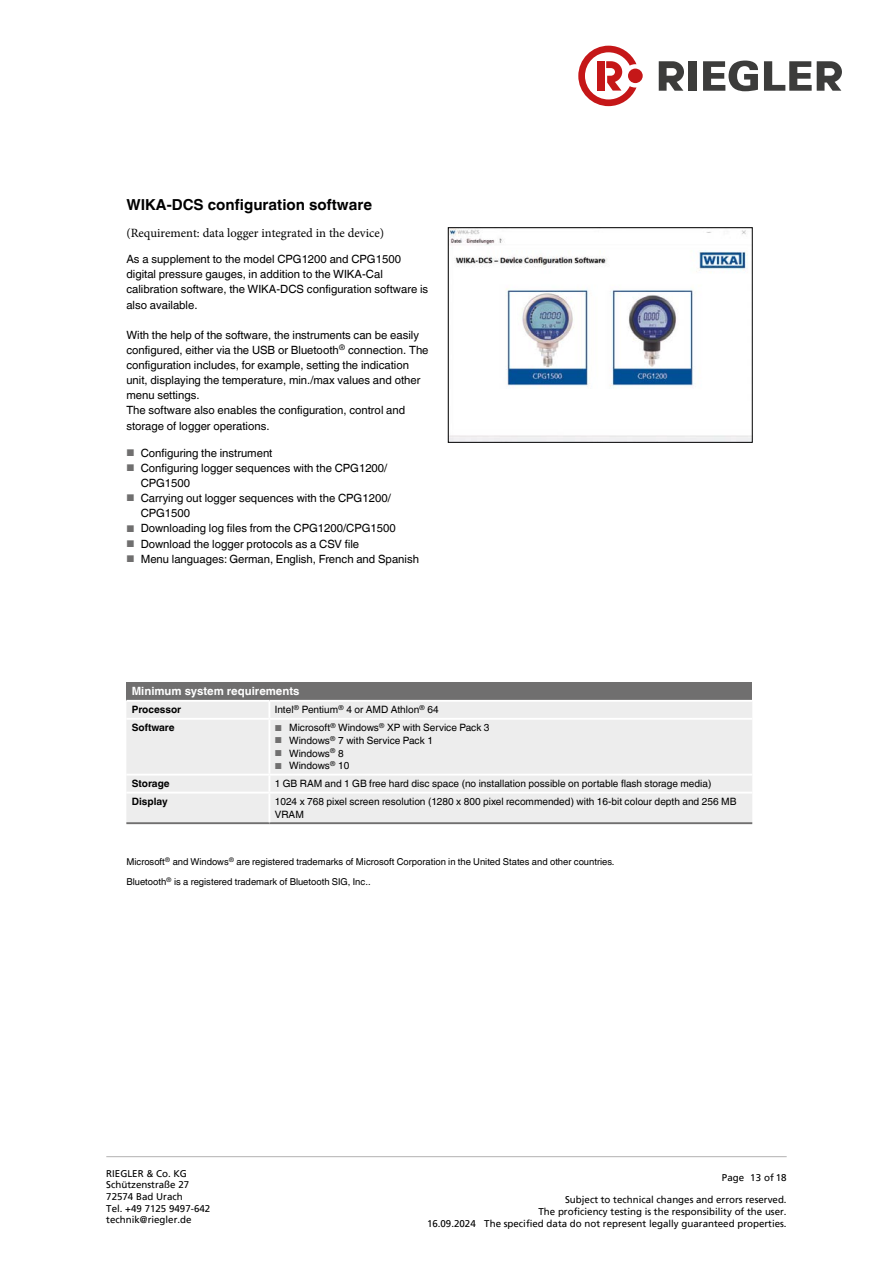
<style>
.page{position:relative;width:893px;height:1263px;background:#fff}
.page>*{position:absolute;margin:0;border:0;box-sizing:border-box;transform-origin:0 0}
.t1{font:700 15.15px "Helvetica World";color:#000}
.t2{font:12.6px "Minion Pro";color:#000}
.t3{font:11.4px/15.1px "Helvetica World";color:#000}
.t4{font:700 11.4px "Helvetica World";color:#fff}
.t5{font:10.05px/12.6px "Helvetica World";color:#000}
.t6{font:700 10.05px "Helvetica World";color:#000}
.t7{font:9.75px/11.7px "Frutiger LT Pro";color:#000}
.t8{font:9.45px/20.7px "Helvetica World";color:#000}
.s1{font-size:9.6px;color:#706f6f}
.s2{font-size:8.55px;color:#706f6f}
</style>
<div class="page">
<svg style="left:659px;top:61px;width:25px;height:30px"></svg>
<div style="left:689px;top:61px;width:8px;height:30px;background:#3c3c3b"></div>
<svg style="left:703px;top:61px;width:55px;height:30px"></svg>
<svg style="left:764px;top:61px;width:78px;height:30px"></svg>
<svg style="left:578px;top:46px;width:58px;height:60px"></svg>
<div style="left:628px;top:69px;width:15px;height:14px;background:#c51718;border-radius:50%"></div>
<hr style="left:106px;top:1156px;width:681px;height:1px;background:#b3b2b2">
<div style="left:126px;top:682px;width:626px;height:19px;background:#706f6f"></div>
<div style="left:126px;top:702px;width:626px;height:120px;background:#ededed"></div>
<hr style="left:126px;top:822px;width:143px;height:2px;background:#706f6f">
<hr style="left:269px;top:822px;width:483px;height:2px;background:#706f6f">
<hr style="left:126px;top:700px;width:143px;height:2px;background:#fff">
<hr style="left:269px;top:700px;width:483px;height:2px;background:#fff">
<svg style="left:268px;top:702px;width:2px;height:16px"></svg>
<hr style="left:126px;top:718px;width:143px;height:2px;background:#fff">
<hr style="left:269px;top:718px;width:483px;height:2px;background:#fff">
<hr style="left:268px;top:720px;width:2px;height:54px;background:#fff">
<hr style="left:126px;top:774px;width:143px;height:1px;background:#fff">
<hr style="left:269px;top:774px;width:483px;height:1px;background:#fff">
<svg style="left:268px;top:775px;width:2px;height:17px"></svg>
<hr style="left:126px;top:792px;width:143px;height:1px;background:#fff">
<hr style="left:269px;top:792px;width:483px;height:1px;background:#fff">
<hr style="left:268px;top:793px;width:2px;height:29px;background:#fff">
<img style="left:450px;top:230px;width:300px;height:210px">
<h1 class="t1" style="left:126px;top:196px;width:247px">WIKA-DCS configuration software</h1>
<p class="t2" style="left:126px;top:225px;width:259px">(Requirement: data logger integrated in the device)</p>
<p class="t3" style="left:126px;top:252px;width:303px">As a supplement to the model CPG1200 and CPG1500 digital pressure gauges, in addition to the WIKA-Cal calibration software, the WIKA-DCS configuration software is also available.</p>
<p class="t3" style="left:126px;top:327px;width:304px">With the help of the software, the instruments can be easily configured, either via the USB or Bluetooth<sup>®</sup> connection. The configuration includes, for example, setting the indication unit, displaying the temperature, min./max values and other menu settings.<br>The software also enables the configuration, control and storage of logger operations.</p>
<p class="t3" style="left:126px;top:445px;width:148px"><span class="s1">■</span> Configuring the instrument</p>
<p class="t3" style="left:141px;top:460px;width:248px;text-indent:-14px"><span class="s1">■</span> Configuring logger sequences with the CPG1200/<br>CPG1500</p>
<p class="t3" style="left:141px;top:491px;width:252px;text-indent:-14px"><span class="s1">■</span> Carrying out logger sequences with the CPG1200/<br>CPG1500</p>
<p class="t3" style="left:126px;top:521px;width:271px"><span class="s1">■</span> Downloading log files from the CPG1200/CPG1500</p>
<p class="t3" style="left:126px;top:536px;width:234px"><span class="s1">■</span> Download the logger protocols as a CSV file</p>
<p class="t3" style="left:126px;top:551px;width:294px"><span class="s1">■</span> Menu languages: German, English, French and Spanish</p>
<p class="t4" style="left:132px;top:685px;width:169px">Minimum system requirements</p>
<p class="t6" style="left:132px;top:704px;width:51px">Processor</p>
<p class="t5" style="left:275px;top:704px;width:166px">Intel<sup>®</sup> Pentium<sup>®</sup> 4 or AMD Athlon<sup>®</sup> 64</p>
<p class="t6" style="left:132px;top:722px;width:44px">Software</p>
<p class="t5" style="left:275px;top:722px;width:216px"><span class="s2">■</span> Microsoft<sup>®</sup> Windows<sup>®</sup> XP with Service Pack 3</p>
<p class="t5" style="left:275px;top:734px;width:160px"><span class="s2">■</span> Windows<sup>®</sup> 7 with Service Pack 1</p>
<p class="t5" style="left:275px;top:747px;width:71px"><span class="s2">■</span> Windows<sup>®</sup> 8</p>
<p class="t5" style="left:275px;top:759px;width:76px"><span class="s2">■</span> Windows<sup>®</sup> 10</p>
<p class="t6" style="left:132px;top:778px;width:40px">Storage</p>
<p class="t5" style="left:275px;top:777px;width:438px">1 GB RAM and 1 GB free hard disc space (no installation possible on portable flash storage media)</p>
<p class="t6" style="left:132px;top:796px;width:37px">Display</p>
<p class="t5" style="left:275px;top:795px;width:463px">1024 x 768 pixel screen resolution (1280 x 800 pixel recommended) with 16-bit colour depth and 256 MB<br>VRAM</p>
<p class="t8" style="left:126px;top:851px;width:490px">Microsoft<sup>®</sup> and Windows<sup>®</sup> are registered trademarks of Microsoft Corporation in the United States and other countries.<br>Bluetooth<sup>®</sup> is a registered trademark of Bluetooth SIG, Inc..</p>
<p class="t7" style="left:106px;top:1167px;width:105px">RIEGLER &amp; Co. KG<br>Schützenstraße 27<br>72574 Bad Urach<br>Tel. +49 7125 9497-642 technik@riegler.de</p>
<p class="t7" style="left:427px;top:1217px;width:50px">16.09.2024</p>
<p class="t7" style="left:722px;top:1172px;width:66px">Page 13 of 18</p>
<p class="t7" style="left:484px;top:1194px;width:304px;text-align:right">Subject to technical changes and errors reserved.<br>The proficiency testing is the responsibility of the user.<br>The specified data do not represent legally guaranteed properties.</p>
</div>
